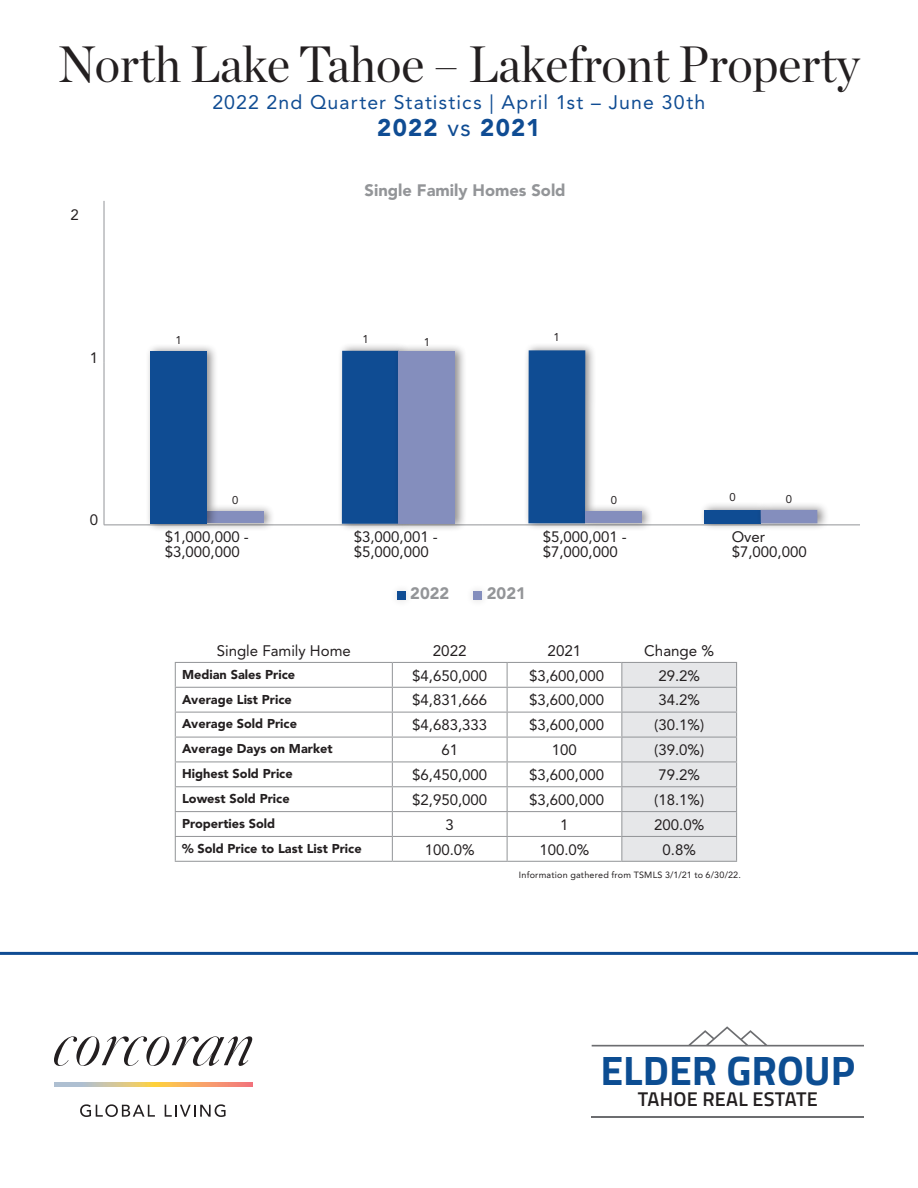
<style>
.page{position:relative;width:918px;height:1188px;background:#fff}
.page>*{position:absolute;margin:0;border:0;box-sizing:border-box;transform-origin:0 0}
.t1{font:51px "Chronicle Display";color:#231f20;scale:.95 1}
.t2{font:700 41.25px "Titillium Web";color:#0c4d92}
.t3{font:900 24px "Avenir LT Pro";letter-spacing:.05em;color:#0f4c93}
.t4{font:600 19.95px "Titillium Web";letter-spacing:.01em;color:#231f20}
.t5{font:19.5px "Avenir LT Pro";letter-spacing:.06em;color:#0f4c93}
.t6{font:900 16.5px "Avenir LT Pro";color:#939598}
.t7{font:15.15px "Avenir LT Pro";color:#231f20}
.t8{font:15px/15px "Avenir LT Pro";color:#231f20}
.t9{font:900 12.75px "Avenir LT Pro";color:#231f20}
.t10{font:11.25px "Avenir LT Pro";color:#231f20}
.t11{font:9px "Avenir LT Pro";letter-spacing:.025em;color:#231f20}
.s1{font-weight:400}
</style>
<div class="page">
<hr style="left:175px;top:662px;width:217px;height:1px;background:#939598">
<hr style="left:392px;top:662px;width:115px;height:1px;background:#939598">
<hr style="left:507px;top:662px;width:115px;height:1px;background:#939598">
<hr style="left:175px;top:687px;width:217px;height:1px;background:#939598">
<hr style="left:392px;top:687px;width:115px;height:1px;background:#939598">
<hr style="left:507px;top:687px;width:115px;height:1px;background:#939598">
<hr style="left:175px;top:712px;width:217px;height:1px;background:#939598">
<hr style="left:392px;top:712px;width:115px;height:1px;background:#939598">
<hr style="left:507px;top:712px;width:115px;height:1px;background:#939598">
<hr style="left:175px;top:737px;width:217px;height:1px;background:#939598">
<hr style="left:392px;top:737px;width:115px;height:1px;background:#939598">
<hr style="left:507px;top:737px;width:115px;height:1px;background:#939598">
<hr style="left:175px;top:761px;width:217px;height:1px;background:#939598">
<hr style="left:392px;top:761px;width:115px;height:1px;background:#939598">
<hr style="left:507px;top:761px;width:115px;height:1px;background:#939598">
<hr style="left:175px;top:786px;width:217px;height:1px;background:#939598">
<hr style="left:392px;top:786px;width:115px;height:1px;background:#939598">
<hr style="left:507px;top:786px;width:115px;height:1px;background:#939598">
<hr style="left:175px;top:811px;width:217px;height:1px;background:#939598">
<hr style="left:392px;top:811px;width:115px;height:1px;background:#939598">
<hr style="left:507px;top:811px;width:115px;height:1px;background:#939598">
<hr style="left:175px;top:836px;width:217px;height:1px;background:#939598">
<svg style="left:175px;top:663px;width:1px;height:198px"></svg>
<hr style="left:392px;top:836px;width:115px;height:1px;background:#939598">
<svg style="left:392px;top:663px;width:1px;height:198px"></svg>
<hr style="left:507px;top:836px;width:115px;height:1px;background:#939598">
<svg style="left:507px;top:663px;width:1px;height:198px"></svg>
<svg style="left:621px;top:662px;width:116px;height:199px;background:#e1e2e4"></svg>
<hr style="left:175px;top:861px;width:217px;height:1px;background:#939598">
<hr style="left:392px;top:861px;width:115px;height:1px;background:#939598">
<hr style="left:507px;top:861px;width:115px;height:1px;background:#939598">
<hr style="left:622px;top:861px;width:115px;height:1px;background:#939598">
<div style="left:397px;top:591px;width:8px;height:8px;background:#0f4c93"></div>
<div style="left:474px;top:591px;width:8px;height:8px;background:#848ebd"></div>
<hr style="left:104px;top:201px;width:1px;height:162px;background:#939598">
<hr style="left:104px;top:363px;width:1px;height:162px;background:#939598">
<hr style="left:104px;top:525px;width:189px;height:1px;background:#939598">
<hr style="left:293px;top:525px;width:189px;height:1px;background:#939598">
<hr style="left:482px;top:525px;width:189px;height:1px;background:#939598">
<hr style="left:671px;top:525px;width:189px;height:1px;background:#939598">
<hr style="left:0;top:952px;width:918px;height:3px;background:#0f4c93">
<svg style="left:80px;top:1104px;width:75px;height:13px"></svg>
<svg style="left:165px;top:1104px;width:61px;height:13px"></svg>
<svg style="left:54px;top:1036px;width:198px;height:30px"></svg>
<svg style="left:54px;top:1082px;width:198px;height:4px"></svg>
<hr style="left:592px;top:1116px;width:272px;height:2px;background:#6c6d70">
<svg style="left:592px;top:1026px;width:272px;height:20px"></svg>
<div style="left:202px;top:503px;width:73px;height:28px;background:#231f20;opacity:.5"></div>
<div style="left:207px;top:511px;width:56px;height:12px;background:#848ebd"></div>
<div style="left:145px;top:343px;width:73px;height:190px;background:#231f20;opacity:.5"></div>
<div style="left:150px;top:351px;width:57px;height:173px;background:#0f4c93"></div>
<div style="left:524px;top:342px;width:73px;height:190px;background:#231f20;opacity:.5"></div>
<div style="left:528px;top:350px;width:57px;height:173px;background:#0f4c93"></div>
<div style="left:337px;top:343px;width:74px;height:189px;background:#231f20;opacity:.5"></div>
<div style="left:342px;top:351px;width:57px;height:173px;background:#0f4c93"></div>
<div style="left:581px;top:503px;width:72px;height:28px;background:#231f20;opacity:.5"></div>
<div style="left:585px;top:511px;width:57px;height:12px;background:#848ebd"></div>
<div style="left:394px;top:343px;width:73px;height:189px;background:#231f20;opacity:.5"></div>
<div style="left:399px;top:352px;width:56px;height:172px;background:#848ebd"></div>
<div style="left:699px;top:502px;width:73px;height:29px;background:#231f20;opacity:.5"></div>
<div style="left:704px;top:510px;width:57px;height:13px;background:#0f4c93"></div>
<div style="left:756px;top:502px;width:73px;height:29px;background:#231f20;opacity:.5"></div>
<div style="left:761px;top:510px;width:56px;height:13px;background:#848ebd"></div>
<p class="t1" style="left:58px;top:25px;width:846px">North Lake Tahoe – Lakefront Property</p>
<p class="t5" style="left:212px;top:90px;width:494px">2022 2nd Quarter Statistics | April 1st – June 30th</p>
<p class="t3" style="left:377px;top:113px;width:165px">2022 <span class="s1">vs</span> 2021</p>
<p class="t8" style="left:71px;top:207px;width:10px">2</p>
<p class="t8" style="left:90px;top:350px;width:10px">1</p>
<p class="t8" style="left:90px;top:512px;width:10px">0</p>
<p class="t10" style="left:175px;top:334px;width:8px">1</p>
<p class="t10" style="left:232px;top:494px;width:8px">0</p>
<p class="t6" style="left:365px;top:180px;width:203px">Single Family Homes Sold</p>
<p class="t10" style="left:363px;top:332px;width:8px">1</p>
<p class="t10" style="left:424px;top:335px;width:8px">1</p>
<p class="t10" style="left:554px;top:330px;width:8px">1</p>
<p class="t10" style="left:611px;top:494px;width:8px">0</p>
<p class="t10" style="left:729px;top:491px;width:8px">0</p>
<p class="t10" style="left:786px;top:492px;width:8px">0</p>
<p class="t8" style="left:165px;top:529px;width:86px">$1,000,000 - $3,000,000</p>
<p class="t8" style="left:354px;top:529px;width:86px">$3,000,001 - $5,000,000</p>
<p class="t8" style="left:543px;top:529px;width:86px">$5,000,001 - $7,000,000</p>
<p class="t8" style="left:732px;top:529px;width:77px">Over $7,000,000</p>
<p class="t6" style="left:410px;top:584px;width:41px">2022</p>
<p class="t6" style="left:487px;top:584px;width:41px">2021</p>
<p class="t7" style="left:217px;top:641px;width:136px">Single Family Home</p>
<p class="t7" style="left:433px;top:641px;width:35px">2022</p>
<p class="t7" style="left:548px;top:641px;width:35px">2021</p>
<p class="t7" style="left:644px;top:641px;width:72px">Change %</p>
<p class="t9" style="left:182px;top:667px;width:115px">Median Sales Price</p>
<p class="t8" style="left:412px;top:668px;width:77px">$4,650,000</p>
<p class="t8" style="left:529px;top:668px;width:77px">$3,600,000</p>
<p class="t8" style="left:658px;top:668px;width:43px">29.2%</p>
<p class="t9" style="left:182px;top:692px;width:111px">Average List Price</p>
<p class="t8" style="left:412px;top:693px;width:77px">$4,831,666</p>
<p class="t8" style="left:529px;top:693px;width:77px">$3,600,000</p>
<p class="t8" style="left:658px;top:693px;width:43px">34.2%</p>
<p class="t9" style="left:182px;top:716px;width:117px">Average Sold Price</p>
<p class="t8" style="left:412px;top:717px;width:77px">$4,683,333</p>
<p class="t8" style="left:529px;top:717px;width:77px">$3,600,000</p>
<p class="t8" style="left:654px;top:717px;width:52px">(30.1%)</p>
<p class="t9" style="left:182px;top:741px;width:152px">Average Days on Market</p>
<p class="t8" style="left:441px;top:742px;width:18px">61</p>
<p class="t8" style="left:552px;top:742px;width:27px">100</p>
<p class="t8" style="left:654px;top:742px;width:52px">(39.0%)</p>
<p class="t9" style="left:182px;top:766px;width:112px">Highest Sold Price</p>
<p class="t8" style="left:412px;top:767px;width:77px">$6,450,000</p>
<p class="t8" style="left:529px;top:767px;width:77px">$3,600,000</p>
<p class="t8" style="left:658px;top:767px;width:43px">79.2%</p>
<p class="t9" style="left:182px;top:791px;width:109px">Lowest Sold Price</p>
<p class="t8" style="left:412px;top:792px;width:77px">$2,950,000</p>
<p class="t8" style="left:529px;top:792px;width:77px">$3,600,000</p>
<p class="t8" style="left:654px;top:792px;width:52px">(18.1%)</p>
<p class="t9" style="left:182px;top:816px;width:95px">Properties Sold</p>
<p class="t8" style="left:446px;top:817px;width:10px">3</p>
<p class="t8" style="left:560px;top:817px;width:10px">1</p>
<p class="t8" style="left:654px;top:817px;width:52px">200.0%</p>
<p class="t9" style="left:182px;top:841px;width:181px">% Sold Price to Last List Price</p>
<p class="t8" style="left:425px;top:842px;width:52px">100.0%</p>
<p class="t8" style="left:539px;top:842px;width:52px">100.0%</p>
<p class="t8" style="left:663px;top:842px;width:35px">0.8%</p>
<p class="t11" style="left:519px;top:869px;width:224px">Information gathered from TSMLS 3/1/21 to 6/30/22.</p>
<p class="t2" style="left:600px;top:1039px;width:256px">ELDER GROUP</p>
<p class="t4" style="left:638px;top:1084px;width:182px">TAHOE REAL ESTATE</p>
</div>
